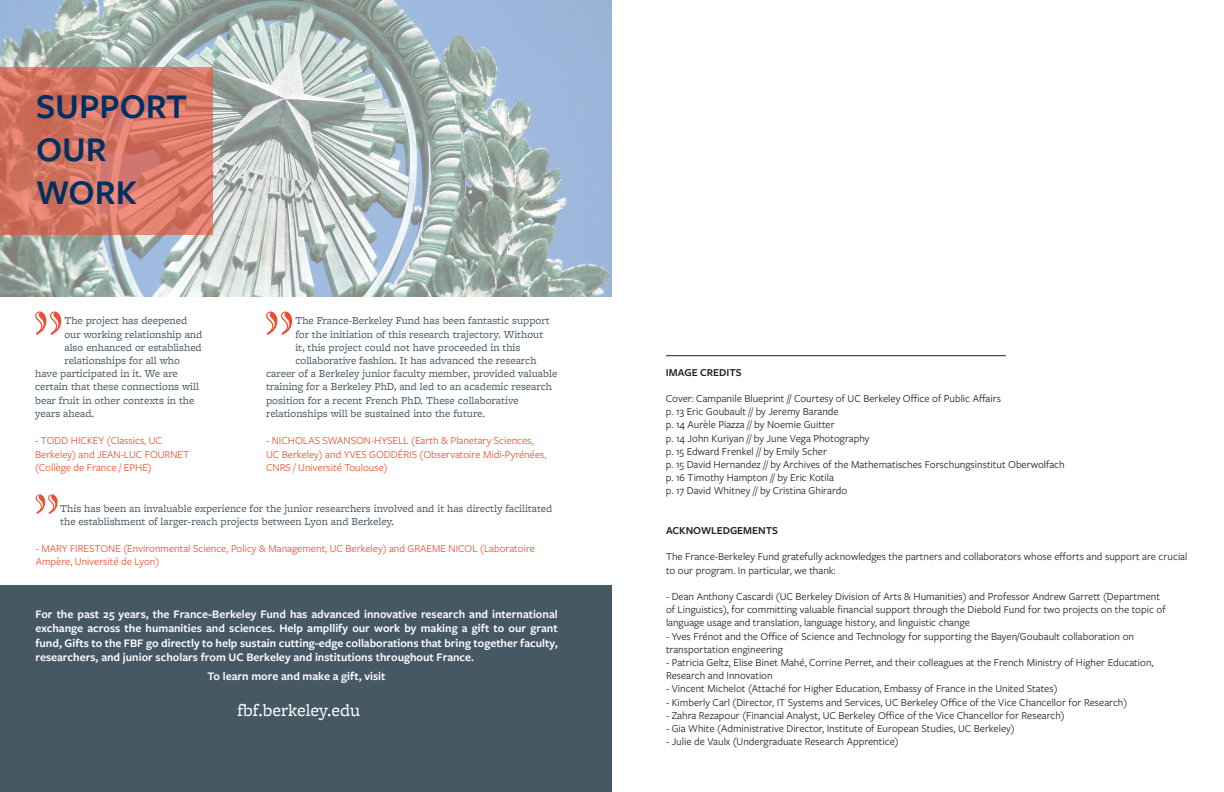
<style>
.page{position:relative;width:1224px;height:792px;background:#fff}
.page>*{position:absolute;margin:0;border:0;box-sizing:border-box;transform-origin:0 0}
.t1{font:74.7px "Imprint MT Shadow";color:#ed4d32}
.t2{font:62.8px "Imprint MT Shadow";color:#ed4d32}
.t3{font:600 36px/43.2px "Freight Sans Pro";color:#003062}
.t4{font:18px "Freight Micro Pro";color:#fff}
.t5{font:600 12px/14.4px "Freight Sans Pro";color:#fff;text-align:justify}
.t6{font:11px/13.2px "Freight Sans Pro";color:#231f20}
.t7{font:11px/13.2px "Freight Micro Pro";color:#475865}
.t8{font:11px/13.2px "Freight Sans Pro";color:#ed4d32}
.t9{font:600 11px "Freight Sans Pro";color:#231f20}
</style>
<div class="page">
<div style="left:0;top:586px;width:612px;height:206px;background:#475865"></div>
<img style="left:0;top:0;width:612px;height:296px">
<svg style="left:0;top:67px;width:212px;height:168px;background:#d67665"></svg>
<hr style="left:666px;top:355px;width:340px;height:1px;background:#231f20">
<p class="t3" style="left:36px;top:83px;width:152px">SUPPORT<br>OUR</p>
<p class="t3" style="left:36px;top:169px;width:102px">WORK</p>
<p class="t1" style="left:32px;top:295px;width:34px">"</p>
<p class="t7" style="left:64px;top:314px;width:124px">The project has deepened</p>
<p class="t1" style="left:263px;top:295px;width:34px">"</p>
<p class="t7" style="left:295px;top:314px;width:256px">The France-Berkeley Fund has been fantastic support</p>
<p class="t7" style="left:295px;top:327px;width:249px">for the initiation of this research trajectory. Without</p>
<p class="t7" style="left:295px;top:340px;width:227px">it, this project could not have proceeded in this</p>
<p class="t7" style="left:295px;top:353px;width:243px">collaborative fashion. It has advanced the research</p>
<p class="t7" style="left:266px;top:367px;width:293px">career of a Berkeley junior faculty member, provided valuable</p>
<p class="t7" style="left:266px;top:380px;width:288px">training for a Berkeley PhD, and led to an academic research</p>
<p class="t7" style="left:266px;top:393px;width:254px">position for a recent French PhD. These collaborative</p>
<p class="t7" style="left:266px;top:406px;width:220px">relationships will be sustained into the future.</p>
<p class="t8" style="left:266px;top:434px;width:282px">- NICHOLAS SWANSON-HYSELL (Earth &amp; Planetary Sciences,<br>UC Berkeley) and YVES GODDÉRIS (Observatoire Midi-Pyrénées,<br>CNRS / Université Toulouse)</p>
<p class="t7" style="left:64px;top:327px;width:139px">our working relationship and</p>
<p class="t7" style="left:64px;top:340px;width:139px">also enhanced or established</p>
<p class="t7" style="left:64px;top:353px;width:117px">relationships for all who</p>
<p class="t7" style="left:35px;top:367px;width:144px">have participated in it. We are</p>
<p class="t7" style="left:35px;top:380px;width:165px">certain that these connections will</p>
<p class="t7" style="left:35px;top:393px;width:161px">bear fruit in other contexts in the</p>
<p class="t7" style="left:35px;top:406px;width:61px">years ahead.</p>
<p class="t8" style="left:35px;top:434px;width:156px">- TODD HICKEY (Classics, UC<br>Berkeley) and JEAN-LUC FOURNET (Collège de France / EPHE)</p>
<p class="t2" style="left:33px;top:480px;width:29px">"</p>
<p class="t7" style="left:60px;top:501px;width:494px">This has been an invaluable experience for the junior researchers involved and it has directly facilitated the establishment of larger-reach projects between Lyon and Berkeley.</p>
<p class="t8" style="left:36px;top:541px;width:501px">- MARY FIRESTONE (Environmental Science, Policy &amp; Management, UC Berkeley) and GRAEME NICOL (Laboratoire<br>Ampère, Université de Lyon)</p>
<p class="t5" style="left:35px;top:606px;width:524px">For the past 25 years, the France-Berkeley Fund has advanced innovative research and international exchange across the humanities and sciences. Help ampllify our work by making a gift to our grant fund, Gifts to the FBF go directly to help sustain cutting-edge collaborations that bring together faculty, researchers, and junior scholars from UC Berkeley and institutions throughout France.</p>
<p class="t5" style="left:208px;top:669px;width:179px">To learn more and make a gift, visit</p>
<p class="t4" style="left:238px;top:698px;width:124px">fbf.berkeley.edu</p>
<p class="t9" style="left:666px;top:365px;width:77px">IMAGE CREDITS</p>
<p class="t6" style="left:666px;top:391px;width:336px">Cover: Campanile Blueprint // Courtesy of UC Berkeley Office of Public Affairs</p>
<p class="t6" style="left:666px;top:405px;width:174px">p. 13 Eric Goubault // by Jeremy Barande</p>
<p class="t6" style="left:666px;top:418px;width:170px">p. 14 Aurèle Piazza // by Noemie Guitter</p>
<p class="t6" style="left:666px;top:431px;width:205px">p. 14 John Kuriyan // by June Vega Photography</p>
<p class="t6" style="left:666px;top:444px;width:163px">p. 15 Edward Frenkel // by Emily Scher</p>
<p class="t6" style="left:666px;top:457px;width:400px">p. 15 David Hernandez // by Archives of the Mathematisches Forschungsinstitut Oberwolfach</p>
<p class="t6" style="left:666px;top:471px;width:169px">p. 16 Timothy Hampton // by Eric Kotila</p>
<p class="t6" style="left:666px;top:484px;width:183px">p. 17 David Whitney // by Cristina Ghirardo</p>
<p class="t9" style="left:666px;top:523px;width:114px">ACKNOWLEDGEMENTS</p>
<p class="t6" style="left:666px;top:550px;width:523px">The France-Berkeley Fund gratefully acknowledges the partners and collaborators whose efforts and support are crucial to our program. In particular, we thank:</p>
<p class="t6" style="left:666px;top:589px;width:501px">- Dean Anthony Cascardi (UC Berkeley Division of Arts &amp; Humanities) and Professor Andrew Garrett (Department of Linguistics), for committing valuable financial support through the Diebold Fund for two projects on the topic of language usage and translation, language history, and linguistic change</p>
<p class="t6" style="left:666px;top:629px;width:470px">- Yves Frénot and the Office of Science and Technology for supporting the Bayen/Goubault collaboration on transportation engineering</p>
<p class="t6" style="left:666px;top:655px;width:489px">- Patricia Geltz, Elise Binet Mahé, Corrine Perret, and their colleagues at the French Ministry of Higher Education,<br>Research and Innovation</p>
<p class="t6" style="left:666px;top:682px;width:393px">- Vincent Michelot (Attaché for Higher Education, Embassy of France in the United States)</p>
<p class="t6" style="left:666px;top:695px;width:463px">- Kimberly Carl (Director, IT Systems and Services, UC Berkeley Office of the Vice Chancellor for Research)</p>
<p class="t6" style="left:666px;top:708px;width:400px">- Zahra Rezapour (Financial Analyst, UC Berkeley Office of the Vice Chancellor for Research)</p>
<p class="t6" style="left:666px;top:721px;width:350px">- Gia White (Administrative Director, Institute of European Studies, UC Berkeley)</p>
<p class="t6" style="left:666px;top:735px;width:234px">- Julie de Vaulx (Undergraduate Research Apprentice)</p>
</div>
